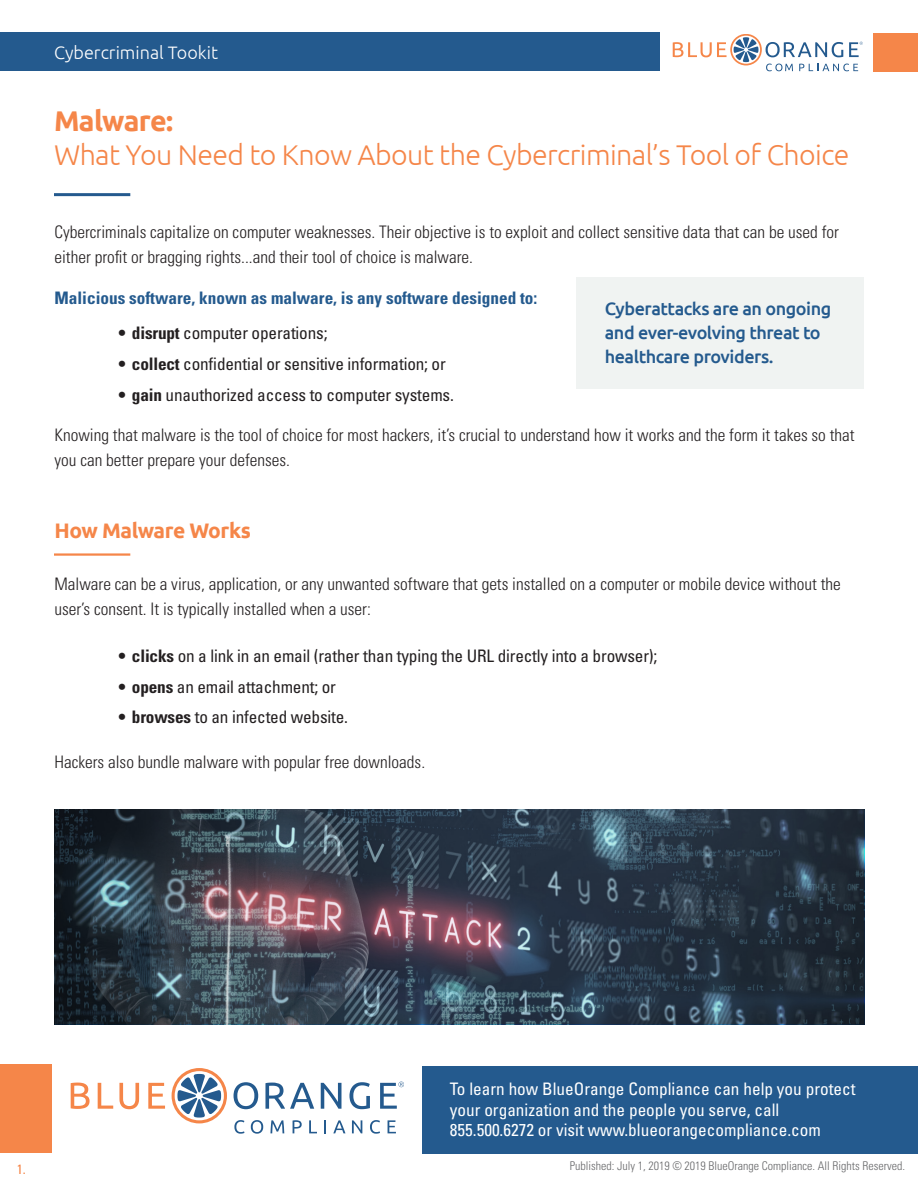
<style>
.page{position:relative;width:918px;height:1188px;background:#fff}
.page>*{position:absolute;margin:0;border:0;box-sizing:border-box;transform-origin:0 0}
.Intro_Header_Light{font:300 28.5px "Ubuntu";letter-spacing:-.02em;color:#f58649}
.Intro_Header_Bold{font:700 28.5px "Ubuntu";letter-spacing:-.025em;color:#f58649}
.Orange_Subhead{font:700 21px "Ubuntu";letter-spacing:-.02em;color:#f58649}
.Callout_Blue{font:500 18px/24px "Ubuntu";letter-spacing:-.025em;color:#245a8e}
.t1{font:300 18px "Ubuntu";color:#fff}
.Content{font:300 condensed 17.25px/24.8px "Univers LT Std";color:#231f20}
.t2{font:condensed 17.25px "Univers LT Std";letter-spacing:-.01em;color:#231f20}
.t3{font:condensed 17.25px/20.7px "Univers LT Std";color:#fff}
.Blue_Subhead{font:700 condensed 17.25px "Univers LT Std";color:#245a8e}
.t4{font:condensed 13.5px "Univers LT Std";color:#f58649}
.t5{font:300 condensed 12px "Univers LT Std";color:#666769}
.s1{font-weight:700}
</style>
<div class="page">
<div style="left:0;top:32px;width:660px;height:39px;background:#245a8e"></div>
<div style="left:873px;top:33px;width:45px;height:39px;background:#f58649"></div>
<svg style="left:172px;top:1068px;width:55px;height:55px"></svg>
<svg style="left:388px;top:1120px;width:8px;height:13px"></svg>
<svg style="left:370px;top:1120px;width:10px;height:14px"></svg>
<svg style="left:352px;top:1120px;width:10px;height:13px"></svg>
<svg style="left:333px;top:1120px;width:12px;height:13px"></svg>
<svg style="left:324px;top:1120px;width:2px;height:13px"></svg>
<svg style="left:309px;top:1120px;width:8px;height:13px"></svg>
<svg style="left:293px;top:1120px;width:9px;height:13px"></svg>
<svg style="left:270px;top:1120px;width:14px;height:13px"></svg>
<svg style="left:251px;top:1120px;width:12px;height:14px"></svg>
<svg style="left:234px;top:1120px;width:10px;height:14px"></svg>
<svg style="left:71px;top:1083px;width:94px;height:26px"></svg>
<svg style="left:234px;top:1082px;width:170px;height:27px"></svg>
<svg style="left:673px;top:34px;width:189px;height:37px"></svg>
<div style="left:0;top:1064px;width:52px;height:89px;background:#f58649"></div>
<div style="left:422px;top:1066px;width:496px;height:88px;background:#245a8e"></div>
<hr style="left:54px;top:193px;width:76px;height:3px;background:#245a8e">
<hr style="left:54px;top:553px;width:76px;height:3px;background:#f58649">
<div style="left:577px;top:277px;width:287px;height:112px;background:#f0f3f2"></div>
<svg style="left:54px;top:809px;width:810px;height:215px;background:#37414f"></svg>
<p class="t1" style="left:54px;top:41px;width:165px">Cybercriminal Tookit</p>
<p class="Intro_Header_Bold" style="left:54px;top:104px;width:121px">Malware:</p>
<p class="Intro_Header_Light" style="left:54px;top:138px;width:797px">What You Need to Know About the Cybercriminal’s Tool of Choice</p>
<p class="Content" style="left:54px;top:219px;width:786px">Cybercriminals capitalize on computer weaknesses. Their objective is to exploit and collect sensitive data that can be used for either profit or bragging rights...and their tool of choice is malware.</p>
<p class="Blue_Subhead" style="left:54px;top:288px;width:484px">Malicious software, known as malware, is any software designed to:</p>
<p class="t2" style="left:118px;top:322px;width:211px"><span class="s1">• disrupt</span> computer operations;</p>
<p class="t2" style="left:118px;top:353px;width:329px"><span class="s1">• collect</span> confidential or sensitive information; or</p>
<p class="t2" style="left:118px;top:384px;width:337px"><span class="s1">• gain</span> unauthorized access to computer systems.</p>
<p class="Callout_Blue" style="left:605px;top:296px;width:228px">Cyberattacks are an ongoing and ever-evolving threat to healthcare providers.</p>
<p class="Content" style="left:54px;top:423px;width:802px">Knowing that malware is the tool of choice for most hackers, it’s crucial to understand how it works and the form it takes so that you can better prepare your defenses.</p>
<p class="Orange_Subhead" style="left:54px;top:518px;width:198px">How Malware Works</p>
<p class="Content" style="left:54px;top:571px;width:788px">Malware can be a virus, application, or any unwanted software that gets installed on a computer or mobile device without the user’s consent. It is typically installed when a user:</p>
<p class="t2" style="left:118px;top:645px;width:540px"><span class="s1">• clicks</span> on a link in an email (rather than typing the URL directly into a browser);</p>
<p class="t2" style="left:118px;top:676px;width:219px"><span class="s1">• opens</span> an email attachment; or</p>
<p class="t2" style="left:118px;top:706px;width:231px"><span class="s1">• browses</span> to an infected website.</p>
<p class="Content" style="left:54px;top:749px;width:372px">Hackers also bundle malware with popular free downloads.</p>
<p class="t4" style="left:17px;top:1160px;width:10px">1.</p>
<p class="t3" style="left:450px;top:1078px;width:407px">To learn how BlueOrange Compliance can help you protect your organization and the people you serve, call<br>855.500.6272 or visit www.blueorangecompliance.com</p>
<p class="t5" style="left:570px;top:1159px;width:337px">Published: July 1, 2019 © 2019 BlueOrange Compliance. All Rights Reserved.</p>
</div>
